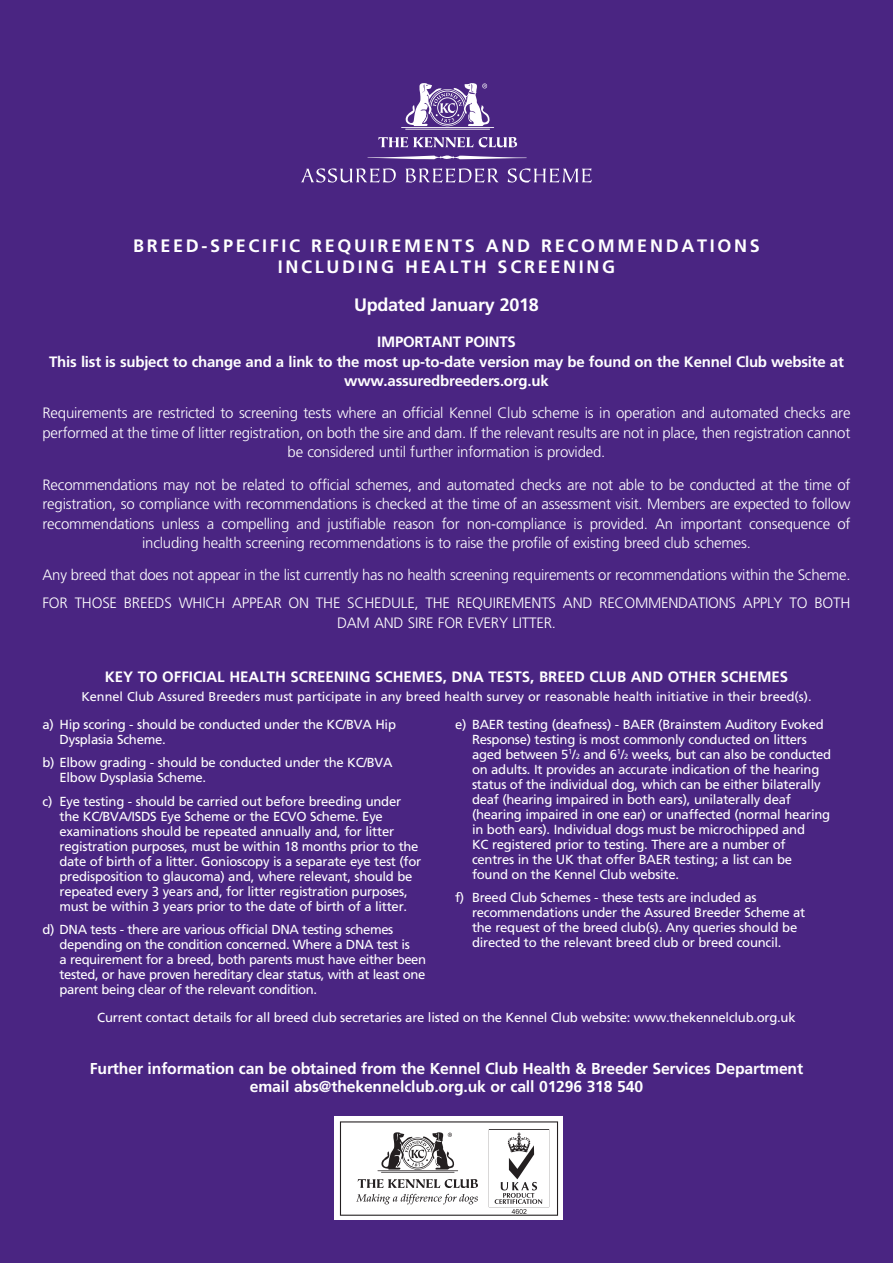
<style>
.page{position:relative;width:893px;height:1263px;background:#4a2582}
.page>*{position:absolute;margin:0;border:0;box-sizing:border-box;transform-origin:0 0}
.t1{font:700 18px/21px "Frutiger LT Std";letter-spacing:.15em;color:#fff;text-align:center}
.t2{font:700 18px "Frutiger LT Std";letter-spacing:-.015em;color:#fff}
.t3{font:700 15.75px/18px "Frutiger LT Std";letter-spacing:-.01em;color:#fff;text-align:center}
.t4{font:300 15px/19.5px "Frutiger LT Std";letter-spacing:-.015em;color:#fff}
.t5{font:700 15px/19.5px "Frutiger LT Std";letter-spacing:-.015em;color:#fff;text-align:center}
.t6{font:13.2px/15px "Frutiger LT Std";letter-spacing:-.02em;color:#fff}
.t7{font:12.75px "Frutiger LT Std";color:#fff}
.s1{font-size:7.5px}
</style>
<div class="page">
<svg style="left:378px;top:137px;width:139px;height:10px"></svg>
<hr style="left:401px;top:127px;width:93px;height:1px;background:#fff">
<hr style="left:405px;top:129px;width:85px;height:1px;background:#fff">
<svg style="left:405px;top:83px;width:85px;height:43px"></svg>
<svg style="left:367px;top:155px;width:160px;height:5px"></svg>
<svg style="left:301px;top:168px;width:95px;height:15px"></svg>
<svg style="left:405px;top:168px;width:94px;height:15px"></svg>
<svg style="left:508px;top:168px;width:84px;height:15px"></svg>
<div style="left:335px;top:1116px;width:228px;height:104px;background:#fff"></div>
<svg style="left:340px;top:1121px;width:218px;height:95px"></svg>
<p class="t1" style="left:133px;top:235px;width:628px">BREED-SPECIFIC REQUIREMENTS AND RECOMMENDATIONS<br>INCLUDING HEALTH SCREENING</p>
<p class="t2" style="left:354px;top:294px;width:186px">Updated January 2018</p>
<p class="t5" style="left:377px;top:332px;width:140px">IMPORTANT POINTS</p>
<p class="t5" style="left:49px;top:352px;width:796px">This list is subject to change and a link to the most up-to-date version may be found on the Kennel Club website at www.assuredbreeders.org.uk</p>
<p class="t4" style="left:43px;top:404px;width:809px">Requirements are restricted to screening tests where an official Kennel Club scheme is in operation and automated checks are performed at the time of litter registration, on both the sire and dam. If the relevant results are not in place, then registration cannot</p>
<p class="t4" style="left:288px;top:443px;width:319px">be considered until further information is provided.</p>
<p class="t4" style="left:43px;top:475px;width:809px;text-align:justify">Recommendations may not be related to official schemes, and automated checks are not able to be conducted at the time of registration, so compliance with recommendations is checked at the time of an assessment visit. Members are expected to follow recommendations unless a compelling and justifiable reason for non-compliance is provided. An important consequence of</p>
<p class="t4" style="left:142px;top:533px;width:610px">including health screening recommendations is to raise the profile of existing breed club schemes.</p>
<p class="t4" style="left:43px;top:566px;width:809px">Any breed that does not appear in the list currently has no health screening requirements or recommendations within the Scheme.</p>
<p class="t4" style="left:43px;top:594px;width:809px">FOR THOSE BREEDS WHICH APPEAR ON THE SCHEDULE, THE REQUIREMENTS AND RECOMMENDATIONS APPLY TO BOTH</p>
<p class="t4" style="left:337px;top:613px;width:220px">DAM AND SIRE FOR EVERY LITTER.</p>
<p class="t5" style="left:105px;top:667px;width:685px">KEY TO OFFICIAL HEALTH SCREENING SCHEMES, DNA TESTS, BREED CLUB AND OTHER SCHEMES</p>
<p class="t7" style="left:81px;top:689px;width:732px">Kennel Club Assured Breeders must participate in any breed health survey or reasonable health initiative in their breed(s).</p>
<p class="t6" style="left:60px;top:716px;width:338px;text-indent:-17px">a) Hip scoring - should be conducted under the KC/BVA Hip<br>Dysplasia Scheme.</p>
<p class="t6" style="left:60px;top:755px;width:335px;text-indent:-17px">b) Elbow grading - should be conducted under the KC/BVA<br>Elbow Dysplasia Scheme.</p>
<p class="t6" style="left:60px;top:793px;width:363px;text-indent:-17px">c) Eye testing - should be carried out before breeding under the KC/BVA/ISDS Eye Scheme or the ECVO Scheme. Eye examinations should be repeated annually and, for litter registration purposes, must be within 18 months prior to the date of birth of a litter. Gonioscopy is a separate eye test (for predisposition to glaucoma) and, where relevant, should be repeated every 3 years and, for litter registration purposes, must be within 3 years prior to the date of birth of a litter.</p>
<p class="t6" style="left:60px;top:922px;width:368px;text-indent:-17px">d) DNA tests - there are various official DNA testing schemes depending on the condition concerned. Where a DNA test is<br>a requirement for a breed, both parents must have either been tested, or have proven hereditary clear status, with at least one parent being clear of the relevant condition.</p>
<p class="t6" style="left:472px;top:716px;width:361px;text-indent:-17px">e) BAER testing (deafness) - BAER (Brainstem Auditory Evoked Response) testing is most commonly conducted on litters aged between 5<sup>1</sup>/<span class="s1">2</span> and 6<sup>1</sup>/<span class="s1">2</span> weeks, but can also be conducted on adults. It provides an accurate indication of the hearing status of the individual dog, which can be either bilaterally deaf (hearing impaired in both ears), unilaterally deaf (hearing impaired in one ear) or unaffected (normal hearing in both ears). Individual dogs must be microchipped and<br>KC registered prior to testing. There are a number of<br>centres in the UK that offer BAER testing; a list can be found on the Kennel Club website.</p>
<p class="t6" style="left:472px;top:890px;width:335px;text-indent:-17px">f) Breed Club Schemes - these tests are included as recommendations under the Assured Breeder Scheme at the request of the breed club(s). Any queries should be directed to the relevant breed club or breed council.</p>
<p class="t6" style="left:97px;top:1010px;width:700px">Current contact details for all breed club secretaries are listed on the Kennel Club website: www.thekennelclub.org.uk</p>
<p class="t3" style="left:90px;top:1059px;width:715px">Further information can be obtained from the Kennel Club Health &amp; Breeder Services Department email abs@thekennelclub.org.uk or call 01296 318 540</p>
</div>
